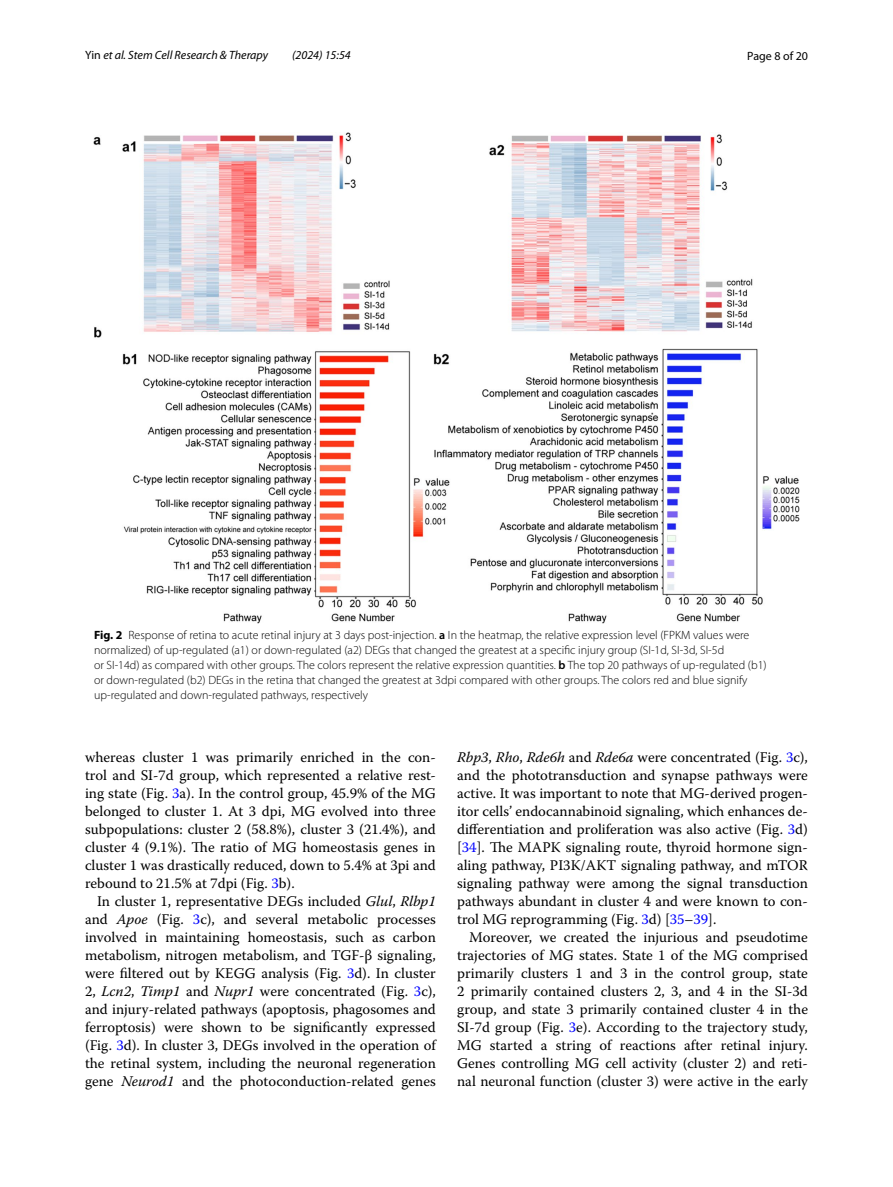
<style>
.page{position:relative;width:893px;height:1187px;background:#fff}
.page>*{position:absolute;margin:0;border:0;box-sizing:border-box;transform-origin:0 0}
.t1{font:14.7px/18px "Warnock Pro";color:#000;text-align:justify}
.t2{font:300 12px/15px "Myriad Pro";color:#000}
.t3{font:italic 12px "Myriad Pro";color:#000}
.t4{font:12px "Myriad Pro";color:#000}
.s1{font-style:normal}
.s2{font-weight:700}
.s3{font-weight:600}
.s4{color:#00f}
.s5{font-style:italic}
</style>
<div class="page">
<img style="left:94px;top:133px;width:705px;height:491px">
<p class="t3" style="left:85px;top:48px;width:185px"><span class="s1">Yin</span> et al. Stem Cell Research &amp; Therapy</p>
<p class="t3" style="left:292px;top:48px;width:60px">(2024) 15:54</p>
<p class="t4" style="left:747px;top:48px;width:62px">Page 8 of 20</p>
<p class="t2" style="left:94px;top:627px;width:674px"><span class="s2">Fig. 2</span> Response of retina to acute retinal injury at 3 days post-injection. <span class="s3">a</span> In the heatmap, the relative expression level (FPKM values were normalized) of up-regulated (a1) or down-regulated (a2) DEGs that changed the greatest at a specific injury group (SI-1d, SI-3d, SI-5d<br>or SI-14d) as compared with other groups. The colors represent the relative expression quantities. <span class="s3">b</span> The top 20 pathways of up-regulated (b1) or down-regulated (b2) DEGs in the retina that changed the greatest at 3dpi compared with other groups. The colors red and blue signify up-regulated and down-regulated pathways, respectively</p>
<p class="t1" style="left:85px;top:747px;width:352px">whereas cluster 1 was primarily enriched in the con&shy;trol and SI-7d group, which represented a relative rest&shy;ing state (Fig. <span class="s4">3</span>a). In the control group, 45.9% of the MG belonged to cluster 1. At 3 dpi, MG evolved into three subpopulations: cluster 2 (58.8%), cluster 3 (21.4%), and cluster 4 (9.1%). The ratio of MG homeostasis genes in cluster 1 was drastically reduced, down to 5.4% at 3pi and rebound to 21.5% at 7dpi (Fig. <span class="s4">3</span>b).</p>
<p class="t1" style="left:85px;top:891px;width:352px;text-indent:12px">In cluster 1, representative DEGs included <span class="s5">Glul</span>, <span class="s5">Rlbp1 </span>and <span class="s5">Apoe</span> (Fig. <span class="s4">3</span>c), and several metabolic processes involved in maintaining homeostasis, such as carbon metabolism, nitrogen metabolism, and TGF-β signaling, were filtered out by KEGG analysis (Fig. <span class="s4">3</span>d). In cluster 2, <span class="s5">Lcn2</span>, <span class="s5">Timp1</span> and <span class="s5">Nupr1</span> were concentrated (Fig. <span class="s4">3</span>c), and injury-related pathways (apoptosis, phagosomes and ferroptosis) were shown to be significantly expressed (Fig. <span class="s4">3</span>d). In cluster 3, DEGs involved in the operation of the retinal system, including the neuronal regeneration gene <span class="s5">Neurod1</span> and the photoconduction-related genes</p>
<p class="t1" style="left:457px;top:747px;width:352px"><span class="s5">Rbp3</span>, <span class="s5">Rho</span>, <span class="s5">Rde6h</span> and <span class="s5">Rde6a</span> were concentrated (Fig. <span class="s4">3</span>c), and the phototransduction and synapse pathways were active. It was important to note that MG-derived progen&shy;itor cells’ endocannabinoid signaling, which enhances de&shy;differentiation and proliferation was also active (Fig. <span class="s4">3</span>d) [<span class="s4">34</span>]. The MAPK signaling route, thyroid hormone sign&shy;aling pathway, PI3K/AKT signaling pathway, and mTOR signaling pathway were among the signal transduction pathways abundant in cluster 4 and were known to con&shy;trol MG reprogramming (Fig. <span class="s4">3</span>d) [<span class="s4">35</span>–<span class="s4">39</span>].</p>
<p class="t1" style="left:457px;top:927px;width:352px;text-indent:12px">Moreover, we created the injurious and pseudotime trajectories of MG states. State 1 of the MG comprised primarily clusters 1 and 3 in the control group, state 2 primarily contained clusters 2, 3, and 4 in the SI-3d group, and state 3 primarily contained cluster 4 in the SI-7d group (Fig. <span class="s4">3</span>e). According to the trajectory study, MG started a string of reactions after retinal injury.<br>Genes controlling MG cell activity (cluster 2) and reti&shy;nal neuronal function (cluster 3) were active in the early</p>
</div>
